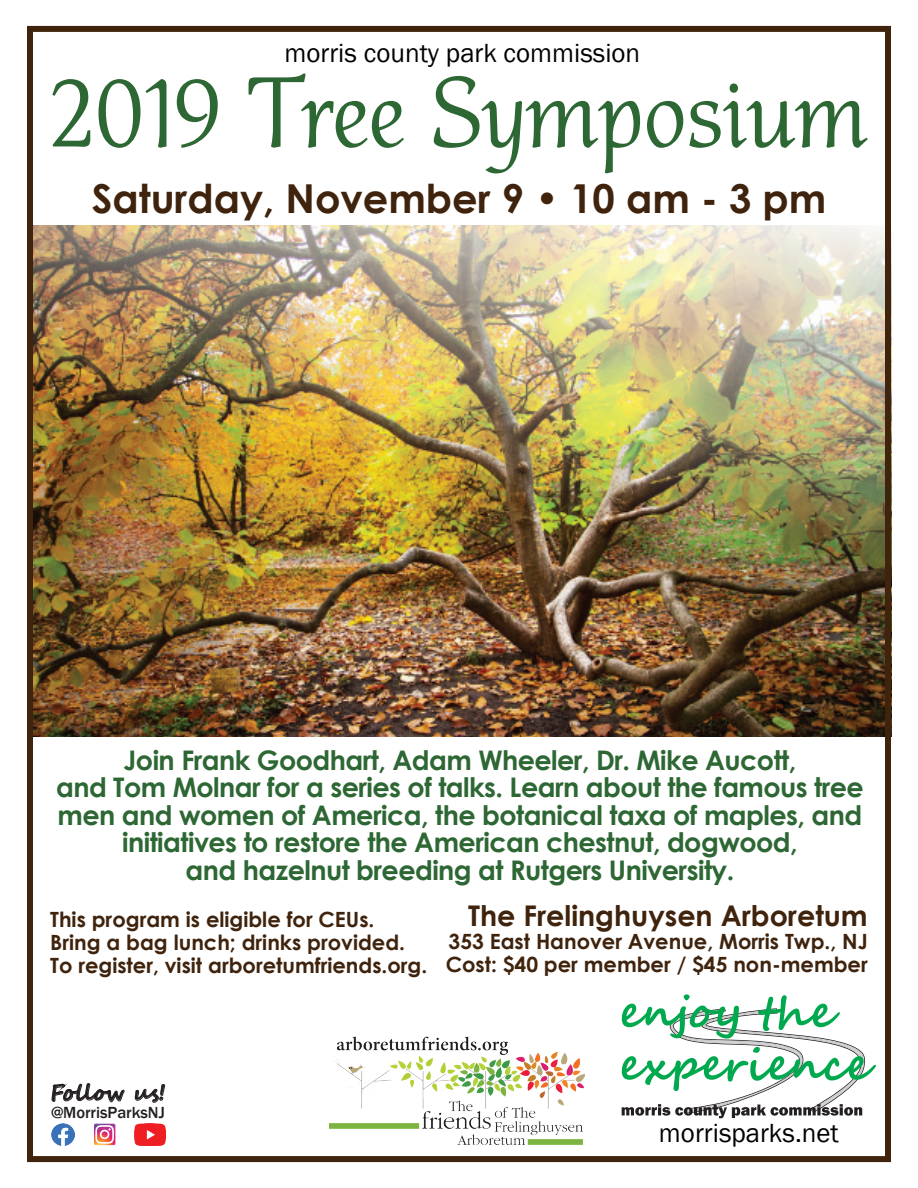
<style>
.page{position:relative;width:918px;height:1188px;background:#fff}
.page>*{position:absolute;margin:0;border:0;box-sizing:border-box;transform-origin:0 0}
.t1{font:105px "Althea";color:#2d6733}
.t2{font:700 39.9px "Century Gothic";color:#3f230d}
.t3{font:700 28.5px "Century Gothic";color:#3f230d}
.t4{font:700 27px/27.6px "Century Gothic";letter-spacing:-.02em;color:#2d6733;text-align:center}
.t5{font:27px "Franklin Gothic";color:#000}
.t6{font:700 22.05px "Segoe Script";color:#231f20}
.t7{font:700 21px/23px "Century Gothic";color:#3f230d}
.t8{font:500 16.5px "Franklin Gothic";color:#231f20}
</style>
<div class="page">
<img style="left:34px;top:226px;width:850px;height:511px">
<div style="left:27px;top:26px;width:864px;height:1136px;border:6px solid #3f230d"></div>
<svg style="left:622px;top:994px;width:254px;height:124px"></svg>
<img style="left:329px;top:1036px;width:256px;height:109px">
<svg style="left:52px;top:1083px;width:73px;height:19px"></svg>
<svg style="left:135px;top:1084px;width:30px;height:19px"></svg>
<img style="left:52px;top:1123px;width:22px;height:23px">
<img style="left:94px;top:1124px;width:21px;height:21px">
<svg style="left:95px;top:1125px;width:19px;height:19px"></svg>
<img style="left:135px;top:1124px;width:31px;height:22px">
<p class="t5" style="left:284px;top:37px;width:357px">morris county park commission</p>
<h1 class="t1" style="left:51px;top:47px;width:818px">2019 Tree Symposium</h1>
<h2 class="t2" style="left:92px;top:168px;width:736px">Saturday, November 9 • 10 am - 3 pm</h2>
<p class="t4" style="left:56px;top:745px;width:809px">Join Frank Goodhart, Adam Wheeler, Dr. Mike Aucott,<br>and Tom Molnar for a series of talks. Learn about the famous tree men and women of America, the botanical taxa of maples, and initiatives to restore the American chestnut, dogwood,<br>and hazelnut breeding at Rutgers University.</p>
<p class="t7" style="left:50px;top:907px;width:379px">This program is eligible for CEUs.<br>Bring a bag lunch; drinks provided.<br>To register, visit arboretumfriends.org.</p>
<p class="t3" style="left:468px;top:894px;width:401px">The Frelinghuysen Arboretum</p>
<p class="t7" style="left:446px;top:929px;width:424px">353 East Hanover Avenue, Morris Twp., NJ<br>Cost: $40 per member / $45 non-member</p>
<p class="t6" style="left:50px;top:1075px;width:117px">Follow us!</p>
<p class="t8" style="left:51px;top:1102px;width:115px">@MorrisParksNJ</p>
<p class="t5" style="left:659px;top:1116px;width:181px">morrisparks.net</p>
</div>
